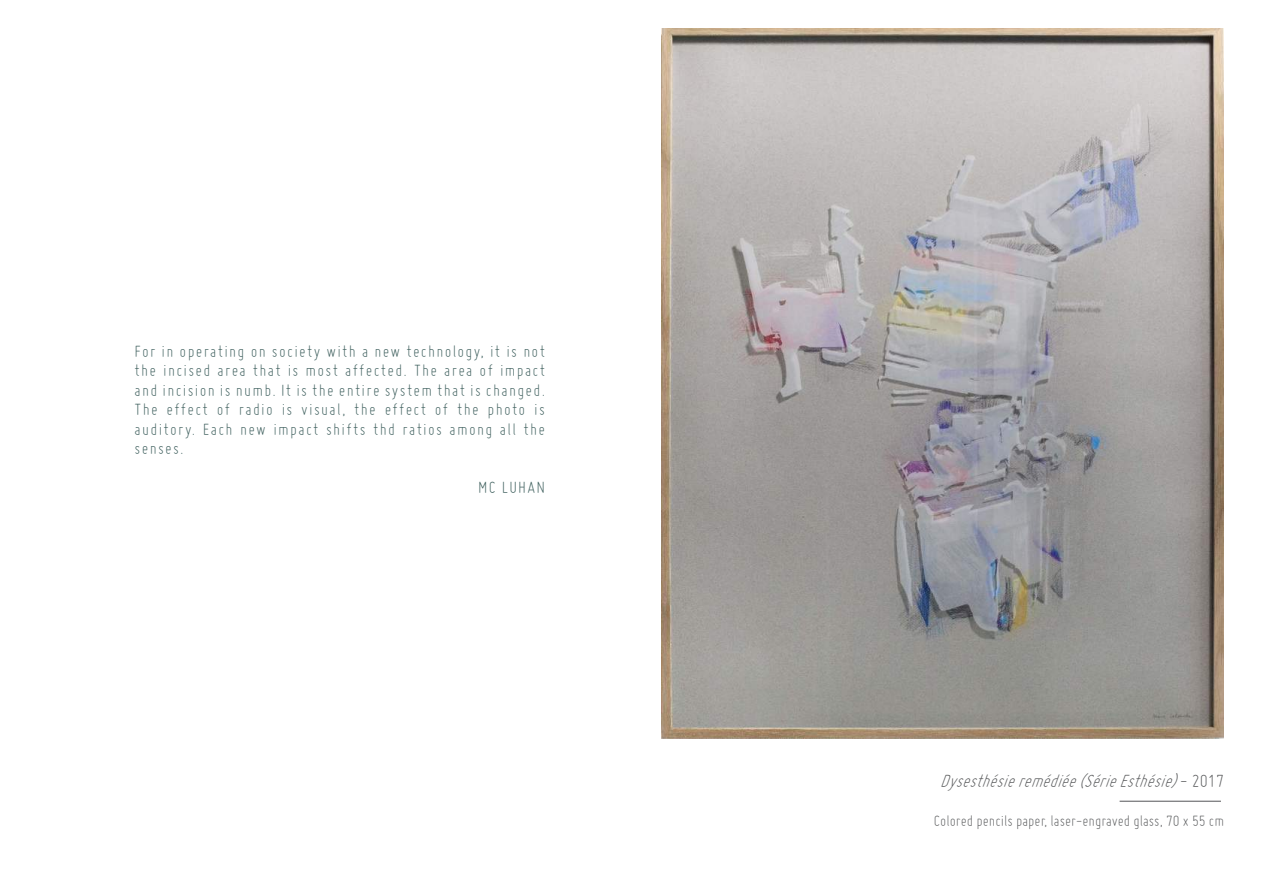
<style>
.page{position:relative;width:1263px;height:893px;background:#fff}
.page>*{position:absolute;margin:0;border:0;box-sizing:border-box;transform-origin:0 0}
.t1{font:italic 300 19.5px "Miso";color:#545557}
.t2{font:300 18px/19.5px "Miso";letter-spacing:.07em;color:#395b59;text-align:justify}
.t3{font:300 16.5px "Miso";color:#545557}
.s1{font-style:normal}
</style>
<div class="page">
<img style="left:661px;top:29px;width:562px;height:709px">
<hr style="left:1119px;top:801px;width:102px;height:1px;background:#545557">
<p class="t2" style="left:135px;top:341px;width:412px">For in operating on society with a new technology, it is not the incised area that is most affected. The area of impact and incision is numb. It is the entire system that is changed.<br>The effect of radio is visual, the effect of the photo is auditory. Each new impact shifts thd ratios among all the senses.</p>
<p class="t2" style="left:478px;top:478px;width:68px">MC LUHAN</p>
<p class="t1" style="left:940px;top:770px;width:286px">Dysesthésieremédiée(SérieEsthésie)<span class="s1">- 2 0 1 7</span></p>
<p class="t3" style="left:934px;top:812px;width:292px">Colored pencils paper, laser-engraved glass, 70 x 55 cm</p>
</div>
